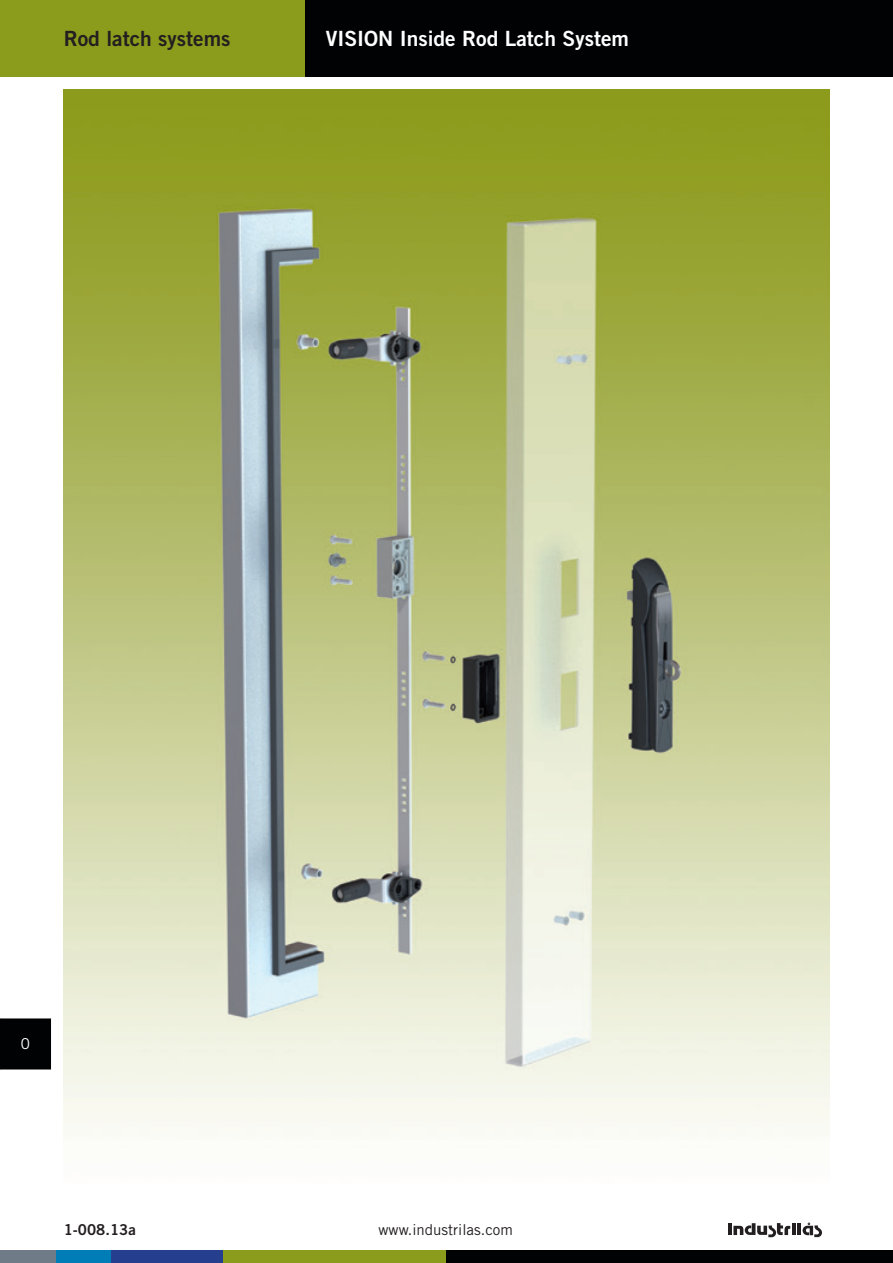
<style>
.page{position:relative;width:893px;height:1263px;background:#fff}
.page>*{position:absolute;margin:0;border:0;box-sizing:border-box;transform-origin:0 0}
.leftPageTitle{font:21px "Trade Gothic LT Std Bd 2";color:#fff}
.leftChapter{font:21px "Trade Gothic LT Std Bd 2";color:#231f20}
.pageFootCenter{font:15px "Trade Gothic LT Std";color:#231f20}
.pageFootLeft{font:15px "Trade Gothic LT Std Bd 2";color:#231f20}
.pageIndexNumber{font:15px "Trade Gothic LT Std";color:#fff}
</style>
<div class="page">
<div style="left:0;top:0;width:305px;height:77px;background:#8b9b1c"></div>
<div style="left:305px;top:0;width:588px;height:77px;background:#010203"></div>
<div style="left:0;top:1250px;width:56px;height:13px;background:#6f7c87"></div>
<div style="left:56px;top:1250px;width:56px;height:13px;background:#007cb6"></div>
<div style="left:112px;top:1250px;width:111px;height:13px;background:#253f8e"></div>
<div style="left:223px;top:1250px;width:223px;height:13px;background:#8b9b1c"></div>
<div style="left:446px;top:1250px;width:447px;height:13px;background:#010203"></div>
<img style="left:64px;top:90px;width:765px;height:1047px">
<hr style="left:728px;top:1223px;width:4px;height:12px;background:#231f20">
<hr style="left:797px;top:1223px;width:4px;height:12px;background:#231f20">
<svg style="left:733px;top:1223px;width:62px;height:14px"></svg>
<svg style="left:803px;top:1222px;width:19px;height:15px"></svg>
<div style="left:0;top:1018px;width:51px;height:51px;background:#010203"></div>
<p class="leftChapter" style="left:64px;top:25px;width:168px">Rod latch systems</p>
<p class="leftPageTitle" style="left:326px;top:25px;width:305px">VISION Inside Rod Latch System</p>
<p class="pageIndexNumber" style="left:21px;top:1035px;width:11px">0</p>
<p class="pageFootLeft" style="left:64px;top:1221px;width:74px">1-008.13a</p>
<p class="pageFootCenter" style="left:379px;top:1221px;width:136px">www.industrilas.com</p>
</div>
